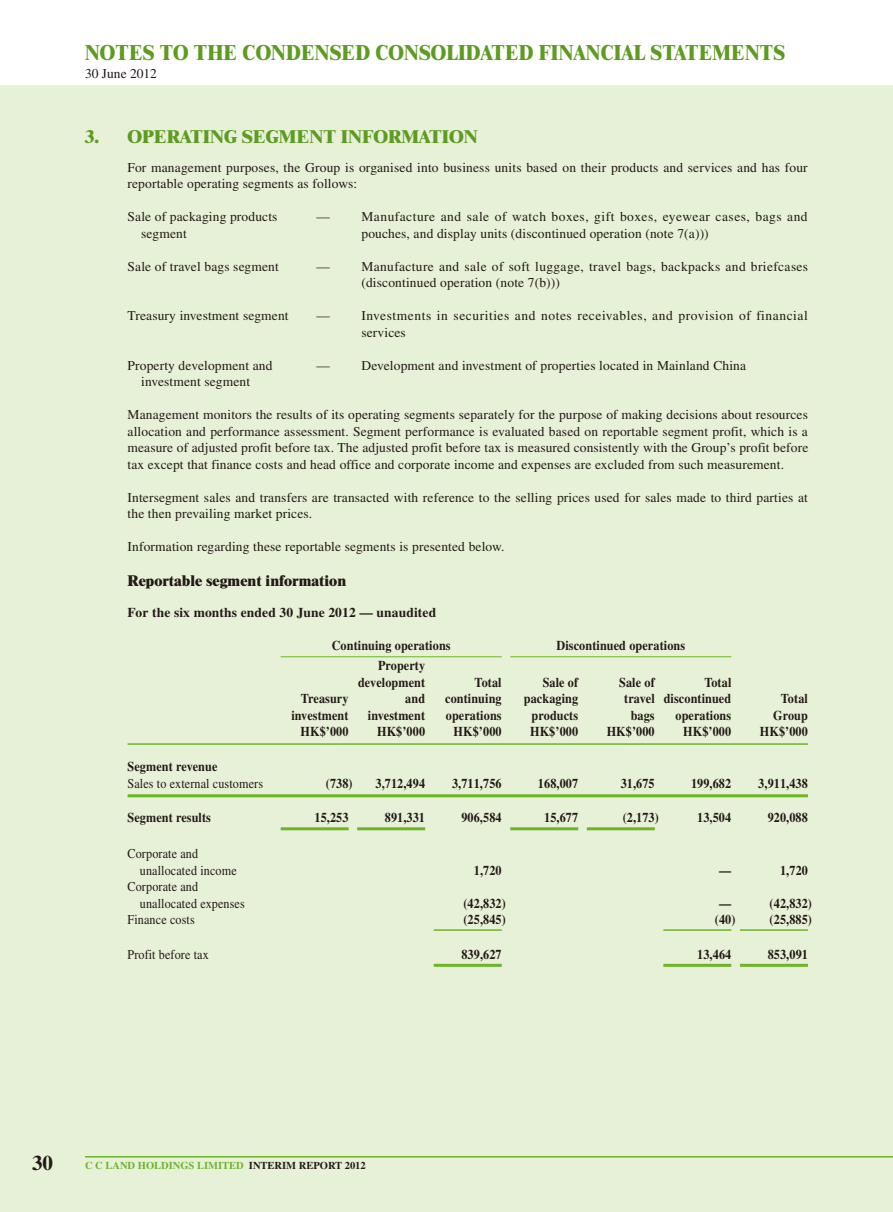
<style>
.page{position:relative;width:893px;height:1212px;background:#fff}
.page>*{position:absolute;margin:0;border:0;box-sizing:border-box;transform-origin:0 0}
.t1{font:800 21px "Times LT Std";letter-spacing:.01em;color:#5e9b21;scale:.9 1}
.t2{font:700 21px "Times LT Std";color:#231916}
.t3{font:800 18px "Times LT Std";color:#5e9b21}
.t4{font:800 15px "Times LT Std";color:#231916}
.t5{font:13.5px/16.5px "Times LT Std";letter-spacing:.01em;color:#231916}
.t6{font:700 13.5px/16.5px "Times LT Std";letter-spacing:.01em;color:#231916;text-align:right;scale:.9 1}
.t7{font:13.5px/16.5px "Times LT Std";letter-spacing:.01em;color:#231916;scale:.9 1}
.t8{font:13.5px/16.5px "Times LT Std";letter-spacing:.04em;color:#231916}
.t9{font:13.5px "Times LT Std";letter-spacing:.035em;color:#231916}
.t10{font:700 13.5px "Times LT Std";letter-spacing:.01em;color:#231916}
.t11{font:700 10.5px "Times LT Std";color:#6eb429}
.s1{color:#231916}
</style>
<div class="page">
<div style="left:0;top:85px;width:892px;height:1127px;background:#e7f1d8"></div>
<hr style="left:85px;top:1156px;width:808px;height:1px;background:#6eb429">
<hr style="left:128px;top:743px;width:680px;height:2px;background:#6eb429">
<hr style="left:128px;top:794px;width:680px;height:3px;background:#6eb429">
<hr style="left:281px;top:656px;width:221px;height:1px;background:#6eb429">
<hr style="left:510px;top:656px;width:221px;height:1px;background:#6eb429">
<hr style="left:281px;top:827px;width:68px;height:3px;background:#6eb429">
<hr style="left:357px;top:827px;width:68px;height:3px;background:#6eb429">
<hr style="left:510px;top:827px;width:68px;height:3px;background:#6eb429">
<hr style="left:587px;top:827px;width:68px;height:3px;background:#6eb429">
<hr style="left:434px;top:929px;width:68px;height:2px;background:#6eb429">
<hr style="left:663px;top:929px;width:68px;height:2px;background:#6eb429">
<hr style="left:740px;top:929px;width:68px;height:2px;background:#6eb429">
<hr style="left:434px;top:964px;width:68px;height:3px;background:#6eb429">
<hr style="left:663px;top:964px;width:68px;height:3px;background:#6eb429">
<hr style="left:740px;top:964px;width:68px;height:3px;background:#6eb429">
<h1 class="t1" style="left:85px;top:40px;width:779px">NOTES TO THE CONDENSED CONSOLIDATED FINANCIAL STATEMENTS</h1>
<p class="t5" style="left:85px;top:65px;width:73px">30 June 2012</p>
<h2 class="t3" style="left:85px;top:125px;width:394px">3. OPERATING SEGMENT INFORMATION</h2>
<p class="t5" style="left:128px;top:159px;width:682px">For management purposes, the Group is organised into business units based on their products and services and has four reportable operating segments as follows:</p>
<p class="t5" style="left:128px;top:208px;width:151px">Sale of packaging products</p>
<p class="t9" style="left:316px;top:209px;width:493px">— Manufacture and sale of watch boxes, gift boxes, eyewear cases, bags and</p>
<p class="t5" style="left:141px;top:225px;width:47px">segment</p>
<p class="t5" style="left:361px;top:225px;width:349px">pouches, and display units (discontinued operation (note 7(a)))</p>
<p class="t5" style="left:128px;top:258px;width:153px">Sale of travel bags segment</p>
<p class="t5" style="left:361px;top:258px;width:448px;text-indent:-45px">— Manufacture and sale of soft luggage, travel bags, backpacks and briefcases (discontinued operation (note 7(b)))</p>
<p class="t5" style="left:128px;top:307px;width:163px">Treasury investment segment</p>
<p class="t8" style="left:361px;top:307px;width:448px;text-indent:-45px">— Investments in securities and notes receivables, and provision of financial services</p>
<p class="t5" style="left:128px;top:357px;width:147px">Property development and</p>
<p class="t5" style="left:316px;top:357px;width:431px">— Development and investment of properties located in Mainland China</p>
<p class="t5" style="left:141px;top:373px;width:110px">investment segment</p>
<p class="t5" style="left:128px;top:406px;width:682px;text-align:justify">Management monitors the results of its operating segments separately for the purpose of making decisions about resources allocation and performance assessment. Segment performance is evaluated based on reportable segment profit, which is a measure of adjusted profit before tax. The adjusted profit before tax is measured consistently with the Group’s profit before tax except that finance costs and head office and corporate income and expenses are excluded from such measurement.</p>
<p class="t5" style="left:128px;top:489px;width:682px">Intersegment sales and transfers are transacted with reference to the selling prices used for sales made to third parties at the then prevailing market prices.</p>
<p class="t5" style="left:128px;top:538px;width:378px">Information regarding these reportable segments is presented below.</p>
<p class="t4" style="left:128px;top:571px;width:220px">Reportable segment information</p>
<p class="t10" style="left:128px;top:605px;width:310px">For the six months ended 30 June 2012 — unaudited</p>
<p class="t6" style="left:332px;top:637px;width:134px">Continuing operations</p>
<p class="t6" style="left:557px;top:637px;width:144px">Discontinued operations</p>
<p class="t6" style="left:358px;top:657px;width:76px">Property development</p>
<p class="t6" style="left:475px;top:674px;width:32px">Total</p>
<p class="t6" style="left:543px;top:674px;width:41px">Sale of</p>
<p class="t6" style="left:619px;top:674px;width:41px">Sale of</p>
<p class="t6" style="left:704px;top:674px;width:32px">Total</p>
<p class="t6" style="left:301px;top:690px;width:54px">Treasury</p>
<p class="t6" style="left:405px;top:690px;width:24px">and</p>
<p class="t6" style="left:445px;top:690px;width:64px">continuing</p>
<p class="t6" style="left:524px;top:690px;width:62px">packaging</p>
<p class="t6" style="left:624px;top:690px;width:120px">travel discontinued</p>
<p class="t6" style="left:781px;top:690px;width:32px">Total</p>
<p class="t6" style="left:291px;top:707px;width:65px">investment</p>
<p class="t6" style="left:368px;top:707px;width:65px">investment</p>
<p class="t6" style="left:446px;top:707px;width:63px">operations</p>
<p class="t6" style="left:532px;top:707px;width:53px">products</p>
<p class="t6" style="left:631px;top:707px;width:28px">bags</p>
<p class="t6" style="left:675px;top:707px;width:63px">operations</p>
<p class="t6" style="left:773px;top:707px;width:40px">Group</p>
<p class="t6" style="left:301px;top:723px;width:55px">HK$’000</p>
<p class="t6" style="left:377px;top:723px;width:55px">HK$’000</p>
<p class="t6" style="left:454px;top:723px;width:55px">HK$’000</p>
<p class="t6" style="left:530px;top:723px;width:55px">HK$’000</p>
<p class="t6" style="left:607px;top:723px;width:55px">HK$’000</p>
<p class="t6" style="left:683px;top:723px;width:55px">HK$’000</p>
<p class="t6" style="left:760px;top:723px;width:55px">HK$’000</p>
<p class="t6" style="left:128px;top:758px;width:101px">Segment revenue</p>
<p class="t7" style="left:128px;top:775px;width:152px">Sales to external customers</p>
<p class="t6" style="left:326px;top:774px;width:31px">(738)</p>
<p class="t6" style="left:375px;top:774px;width:57px">3,712,494</p>
<p class="t6" style="left:452px;top:774px;width:57px">3,711,756</p>
<p class="t6" style="left:538px;top:774px;width:46px">168,007</p>
<p class="t6" style="left:621px;top:774px;width:39px">31,675</p>
<p class="t6" style="left:691px;top:774px;width:46px">199,682</p>
<p class="t6" style="left:758px;top:774px;width:57px">3,911,438</p>
<p class="t6" style="left:128px;top:809px;width:94px">Segment results</p>
<p class="t6" style="left:314px;top:809px;width:39px">15,253</p>
<p class="t6" style="left:385px;top:809px;width:46px">891,331</p>
<p class="t6" style="left:461px;top:809px;width:46px">906,584</p>
<p class="t6" style="left:544px;top:809px;width:39px">15,677</p>
<p class="t6" style="left:623px;top:809px;width:42px">(2,173)</p>
<p class="t6" style="left:697px;top:809px;width:39px">13,504</p>
<p class="t6" style="left:768px;top:809px;width:46px">920,088</p>
<p class="t7" style="left:140px;top:845px;width:109px;text-indent:-12px">Corporate and unallocated income</p>
<p class="t6" style="left:474px;top:861px;width:32px">1,720</p>
<p class="t6" style="left:719px;top:861px;width:15px">—</p>
<p class="t6" style="left:780px;top:861px;width:32px">1,720</p>
<p class="t7" style="left:140px;top:878px;width:118px;text-indent:-12px">Corporate and unallocated expenses</p>
<p class="t6" style="left:463px;top:894px;width:49px">(42,832)</p>
<p class="t6" style="left:719px;top:894px;width:15px">—</p>
<p class="t6" style="left:770px;top:894px;width:49px">(42,832)</p>
<p class="t7" style="left:128px;top:911px;width:76px">Finance costs</p>
<p class="t6" style="left:463px;top:911px;width:49px">(25,845)</p>
<p class="t6" style="left:715px;top:911px;width:24px">(40)</p>
<p class="t6" style="left:770px;top:911px;width:49px">(25,885)</p>
<p class="t7" style="left:128px;top:946px;width:92px">Profit before tax</p>
<p class="t6" style="left:461px;top:945px;width:46px">839,627</p>
<p class="t6" style="left:697px;top:945px;width:39px">13,464</p>
<p class="t6" style="left:768px;top:945px;width:46px">853,091</p>
<h1 class="t2" style="left:32px;top:1150px;width:23px">30</h1>
<p class="t11" style="left:85px;top:1159px;width:282px">C C LAND HOLDINGS LIMITED <span class="s1">INTERIM REPORT 2012</span></p>
</div>
